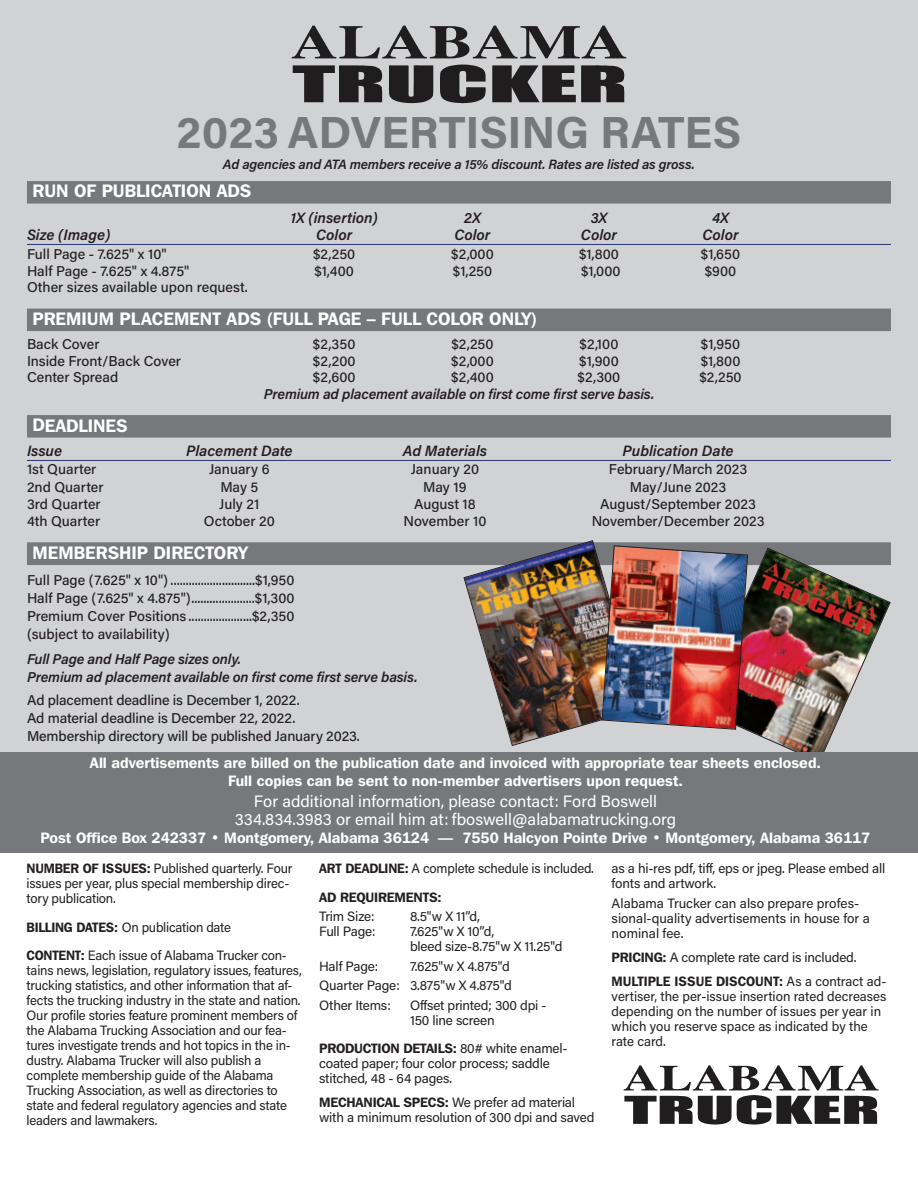
<style>
.page{position:relative;width:918px;height:1188px;background:#fff}
.page>*{position:absolute;margin:0;border:0;box-sizing:border-box;transform-origin:0 0}
.t1{font:700 45px "Acumin Pro";color:#76787b}
.t2{font:600 18px "Franklin Gothic IT Cby BT";color:#fff}
.t3{font:16.5px "Acumin Pro";color:#fff}
.t4{font:600 15px "Franklin Gothic IT Cby BT";color:#fff}
.t5{font:italic 600 15px "Acumin Pro";color:#231f20}
.t6{font:500 14.25px "Acumin Pro";color:#231f20}
.t7{font:italic 600 14.25px "Acumin Pro";letter-spacing:-.01em;color:#231f20}
.t8{font:13.5px/15px "Acumin Pro";letter-spacing:-.015em;color:#231f20}
.t9{font:italic 600 13.5px "Acumin Pro";letter-spacing:-.01em;color:#231f20}
.t10{font:600 13.5px "Franklin Gothic IT Cby BT";letter-spacing:-.015em;color:#231f20}
.s1{font-family:"Franklin Gothic IT Cby BT";font-weight:600}
</style>
<div class="page">
<div style="left:0;top:0;width:918px;height:752px;background:#d1d2d4"></div>
<div style="left:27px;top:181px;width:864px;height:17px;background:#76787b"></div>
<div style="left:27px;top:196px;width:864px;height:8px;background:#76787b"></div>
<hr style="left:27px;top:244px;width:864px;height:1px;background:#273274">
<div style="left:27px;top:309px;width:864px;height:16px;background:#76787b"></div>
<div style="left:27px;top:324px;width:864px;height:7px;background:#76787b"></div>
<div style="left:27px;top:415px;width:864px;height:17px;background:#76787b"></div>
<div style="left:27px;top:430px;width:864px;height:8px;background:#76787b"></div>
<hr style="left:27px;top:460px;width:864px;height:1px;background:#273274">
<div style="left:27px;top:543px;width:864px;height:16px;background:#76787b"></div>
<div style="left:27px;top:558px;width:864px;height:7px;background:#76787b"></div>
<svg style="left:292px;top:26px;width:334px;height:77px"></svg>
<img style="left:463px;top:540px;width:428px;height:212px">
<div style="left:0;top:752px;width:918px;height:100px;background:#76787b"></div>
<svg style="left:624px;top:1065px;width:255px;height:60px"></svg>
<p class="t1" style="left:177px;top:106px;width:566px">2023 ADVERTISING RATES</p>
<p class="t9" style="left:223px;top:158px;width:474px">Ad agencies and ATA members receive a 15% discount. Rates are listed as gross.</p>
<p class="t2" style="left:32px;top:185px;width:220px">RUN OF PUBLICATION ADS</p>
<p class="t5" style="left:291px;top:211px;width:88px">1X (insertion)</p>
<p class="t5" style="left:464px;top:211px;width:18px">2X</p>
<p class="t5" style="left:591px;top:211px;width:18px">3X</p>
<p class="t5" style="left:712px;top:211px;width:18px">4X</p>
<p class="t5" style="left:27px;top:227px;width:85px">Size (Image)</p>
<p class="t5" style="left:316px;top:227px;width:38px">Color</p>
<p class="t5" style="left:454px;top:227px;width:38px">Color</p>
<p class="t5" style="left:581px;top:227px;width:38px">Color</p>
<p class="t5" style="left:703px;top:227px;width:38px">Color</p>
<p class="t6" style="left:27px;top:249px;width:141px">Full Page - 7.625" x 10"</p>
<p class="t6" style="left:313px;top:249px;width:44px">$2,250</p>
<p class="t6" style="left:451px;top:249px;width:44px">$2,000</p>
<p class="t6" style="left:579px;top:249px;width:41px">$1,800</p>
<p class="t6" style="left:701px;top:249px;width:41px">$1,650</p>
<p class="t6" style="left:27px;top:265px;width:164px">Half Page - 7.625" x 4.875"</p>
<p class="t6" style="left:314px;top:265px;width:41px">$1,400</p>
<p class="t6" style="left:453px;top:265px;width:41px">$1,250</p>
<p class="t6" style="left:581px;top:265px;width:41px">$1,000</p>
<p class="t6" style="left:705px;top:265px;width:33px">$900</p>
<p class="t6" style="left:27px;top:282px;width:223px">Other sizes available upon request.</p>
<p class="t2" style="left:32px;top:313px;width:506px">PREMIUM PLACEMENT ADS (FULL PAGE – FULL COLOR ONLY)</p>
<p class="t6" style="left:27px;top:339px;width:74px">Back Cover</p>
<p class="t6" style="left:313px;top:339px;width:44px">$2,350</p>
<p class="t6" style="left:451px;top:339px;width:44px">$2,250</p>
<p class="t6" style="left:580px;top:339px;width:40px">$2,100</p>
<p class="t6" style="left:701px;top:339px;width:41px">$1,950</p>
<p class="t6" style="left:27px;top:355px;width:156px">Inside Front/Back Cover</p>
<p class="t6" style="left:313px;top:355px;width:44px">$2,200</p>
<p class="t6" style="left:451px;top:355px;width:44px">$2,000</p>
<p class="t6" style="left:579px;top:355px;width:41px">$1,900</p>
<p class="t6" style="left:701px;top:355px;width:41px">$1,800</p>
<p class="t6" style="left:27px;top:372px;width:93px">Center Spread</p>
<p class="t6" style="left:313px;top:372px;width:44px">$2,600</p>
<p class="t6" style="left:451px;top:372px;width:44px">$2,400</p>
<p class="t6" style="left:578px;top:372px;width:44px">$2,300</p>
<p class="t6" style="left:699px;top:372px;width:44px">$2,250</p>
<p class="t7" style="left:264px;top:387px;width:392px">Premium ad placement available on first come first serve basis.</p>
<p class="t2" style="left:32px;top:419px;width:97px">DEADLINES</p>
<p class="t5" style="left:27px;top:443px;width:37px">Issue</p>
<p class="t5" style="left:186px;top:443px;width:108px">Placement Date</p>
<p class="t5" style="left:403px;top:443px;width:86px">Ad Materials</p>
<p class="t5" style="left:623px;top:443px;width:113px">Publication Date</p>
<p class="t6" style="left:27px;top:464px;width:71px">1st Quarter</p>
<p class="t6" style="left:209px;top:464px;width:62px">January 6</p>
<p class="t6" style="left:411px;top:464px;width:70px">January 20</p>
<p class="t6" style="left:609px;top:464px;width:140px">February/March 2023</p>
<p class="t6" style="left:27px;top:481px;width:78px">2nd Quarter</p>
<p class="t6" style="left:220px;top:481px;width:40px">May 5</p>
<p class="t6" style="left:423px;top:481px;width:45px">May 19</p>
<p class="t6" style="left:630px;top:481px;width:98px">May/June 2023</p>
<p class="t6" style="left:27px;top:498px;width:75px">3rd Quarter</p>
<p class="t6" style="left:219px;top:498px;width:42px">July 21</p>
<p class="t6" style="left:414px;top:498px;width:63px">August 18</p>
<p class="t6" style="left:600px;top:498px;width:157px">August/September 2023</p>
<p class="t6" style="left:27px;top:516px;width:75px">4th Quarter</p>
<p class="t6" style="left:204px;top:516px;width:72px">October 20</p>
<p class="t6" style="left:404px;top:516px;width:84px">November 10</p>
<p class="t6" style="left:592px;top:516px;width:174px">November/December 2023</p>
<p class="t2" style="left:32px;top:547px;width:217px">MEMBERSHIP DIRECTORY</p>
<p class="t6" style="left:27px;top:574px;width:269px">Full Page (7.625" x 10") ............................$1,950</p>
<p class="t6" style="left:27px;top:592px;width:269px">Half Page (7.625" x 4.875").....................$1,300</p>
<p class="t6" style="left:27px;top:610px;width:269px">Premium Cover Positions .....................$2,350</p>
<p class="t6" style="left:27px;top:628px;width:144px">(subject to availability)</p>
<p class="t7" style="left:27px;top:652px;width:216px">Full Page and Half Page sizes only.</p>
<p class="t7" style="left:27px;top:670px;width:392px">Premium ad placement available on first come first serve basis.</p>
<p class="t6" style="left:27px;top:694px;width:274px">Ad placement deadline is December 1, 2022.</p>
<p class="t6" style="left:27px;top:712px;width:270px">Ad material deadline is December 22, 2022.</p>
<p class="t6" style="left:27px;top:730px;width:334px">Membership directory will be published January 2023.</p>
<p class="t4" style="left:90px;top:757px;width:733px">All advertisements are billed on the publication date and invoiced with appropriate tear sheets enclosed.</p>
<p class="t4" style="left:228px;top:775px;width:457px">Full copies can be sent to non-member advertisers upon request.</p>
<p class="t3" style="left:254px;top:795px;width:405px">For additional information, please contact: Ford Boswell</p>
<p class="t3" style="left:235px;top:813px;width:443px">334.834.3983 or email him at: fboswell@alabamatrucking.org</p>
<p class="t4" style="left:41px;top:832px;width:831px">Post Office Box 242337 • Montgomery, Alabama 36124 — 7550 Halcyon Pointe Drive • Montgomery, Alabama 36117</p>
<p class="t8" style="left:27px;top:862px;width:267px"><span class="s1">NUMBER OF ISSUES:</span> Published quarterly. Four issues per year, plus special membership direc&shy;tory publication.</p>
<p class="t8" style="left:27px;top:921px;width:206px"><span class="s1">BILLING DATES:</span> On publication date</p>
<p class="t8" style="left:27px;top:949px;width:277px"><span class="s1">CONTENT:</span> Each issue of Alabama Trucker con&shy;tains news, legislation, regulatory issues, features, trucking statistics, and other information that af&shy;fects the trucking industry in the state and nation.<br>Our profile stories feature prominent members of the Alabama Trucking Association and our fea&shy;tures investigate trends and hot topics in the in&shy;dustry. Alabama Trucker will also publish a complete membership guide of the Alabama Trucking Association, as well as directories to state and federal regulatory agencies and state leaders and lawmakers.</p>
<p class="t8" style="left:319px;top:862px;width:276px"><span class="s1">ART DEADLINE:</span> A complete schedule is included.</p>
<p class="t10" style="left:319px;top:893px;width:124px">AD REQUIREMENTS:</p>
<p class="t8" style="left:319px;top:910px;width:57px">Trim Size:</p>
<p class="t8" style="left:410px;top:910px;width:71px">8.5"w X 11”d,</p>
<p class="t8" style="left:319px;top:925px;width:58px">Full Page:</p>
<p class="t8" style="left:410px;top:925px;width:154px">7.625"w X 10”d,<br>bleed size-8.75"w X 11.25"d</p>
<p class="t8" style="left:319px;top:960px;width:61px">Half Page:</p>
<p class="t8" style="left:410px;top:960px;width:101px">7.625"w X 4.875"d</p>
<p class="t8" style="left:319px;top:979px;width:194px">Quarter Page: 3.875"w X 4.875"d</p>
<p class="t8" style="left:319px;top:999px;width:73px">Other Items:</p>
<p class="t8" style="left:410px;top:999px;width:138px">Offset printed; 300 dpi -<br>150 line screen</p>
<p class="t8" style="left:319px;top:1042px;width:250px"><span class="s1">PRODUCTION DETAILS:</span> 80# white enamel&shy;coated paper; four color process; saddle stitched, 48 - 64 pages.</p>
<p class="t8" style="left:319px;top:1096px;width:277px"><span class="s1">MECHANICAL SPECS:</span> We prefer ad material with a minimum resolution of 300 dpi and saved</p>
<p class="t8" style="left:612px;top:862px;width:275px">as a hi-res pdf, tiff, eps or jpeg. Please embed all fonts and artwork.</p>
<p class="t8" style="left:612px;top:897px;width:260px">Alabama Trucker can also prepare profes&shy;sional-quality advertisements in house for a nominal fee.</p>
<p class="t8" style="left:612px;top:951px;width:246px"><span class="s1">PRICING:</span> A complete rate card is included.</p>
<p class="t8" style="left:612px;top:975px;width:276px"><span class="s1">MULTIPLE ISSUE DISCOUNT:</span> As a contract ad&shy;vertiser, the per-issue insertion rated decreases depending on the number of issues per year in which you reserve space as indicated by the rate card.</p>
</div>
